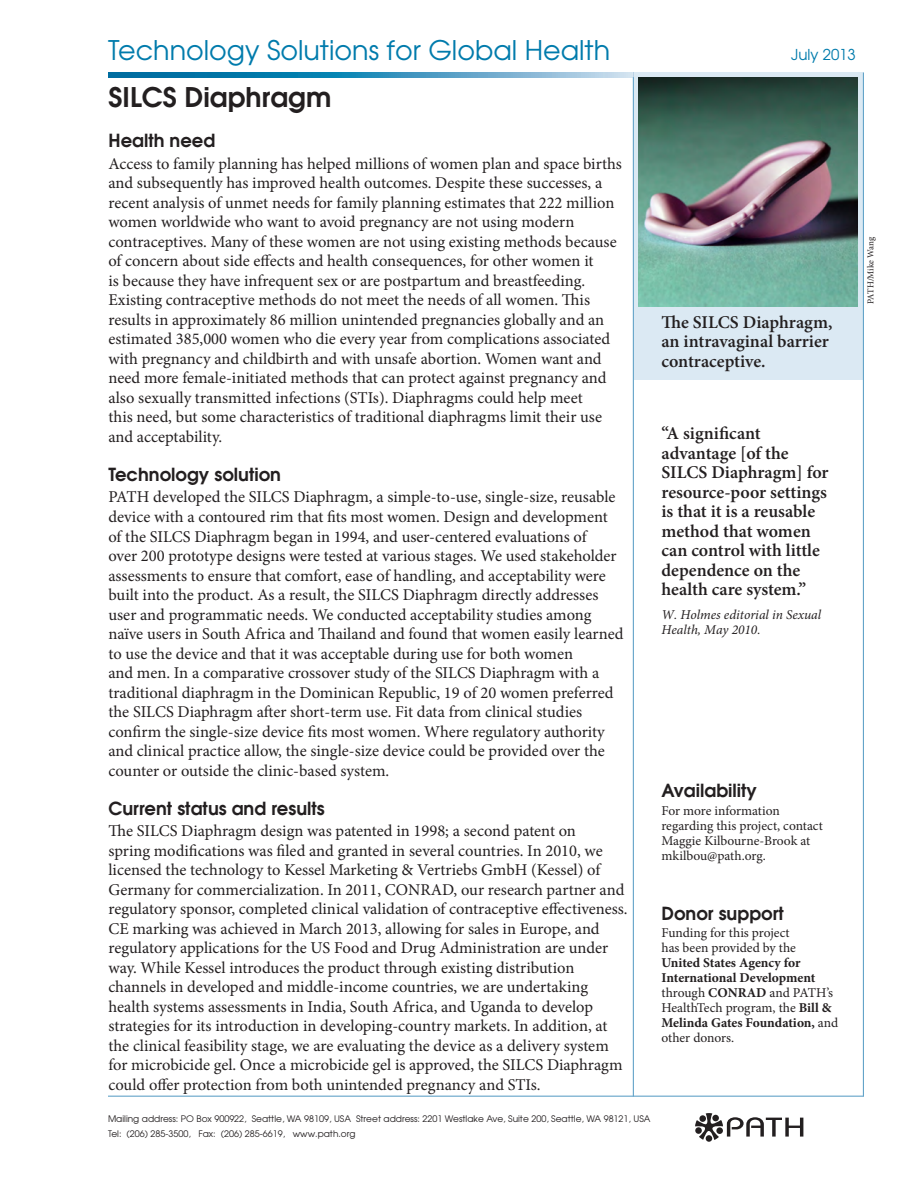
<style>
.page{position:relative;width:918px;height:1188px;background:#fff}
.page>*{position:absolute;margin:0;border:0;box-sizing:border-box;transform-origin:0 0}
.t1{font:27px "Avant Garde";color:#007bac}
.technology_title{font:600 27px "Avant Garde";color:#231f20}
.milestone_text{font:600 18px/19.5px "Minion Pro";color:#231f20}
.heading_1{font:600 18px "Avant Garde";color:#231f20}
.body_text{font:16.5px/19.5px "Minion Pro";color:#231f20}
.date{font:15px "Avant Garde";color:#007bac}
.sidebar_text{font:13.5px/15px "Minion Pro";letter-spacing:-.005em;color:#231f20}
.milestone_text-2{font:italic 13.5px/15px "Minion Pro";color:#231f20}
.address_block{font:9px "Avant Garde";color:#231f20}
.photo_credit{font:9px "Minion Pro";letter-spacing:-.01em;color:#231f20}
.s1{font-weight:700}
</style>
<div class="page">
<div style="left:634px;top:73px;width:230px;height:307px;background:#dbe9f3"></div>
<div style="left:706px;top:1135px;width:6px;height:7px;background:#231f20;border-radius:50%"></div>
<svg style="left:695px;top:1113px;width:108px;height:27px"></svg>
<svg style="left:108px;top:73px;width:526px;height:4px;background:#3e95bd"></svg>
<hr style="left:633px;top:77px;width:1px;height:1020px;background:#64a4c9">
<hr style="left:863px;top:73px;width:1px;height:1024px;background:#64a4c9">
<hr style="left:108px;top:1096px;width:756px;height:1px;background:#64a4c9">
<img style="left:638px;top:77px;width:219px;height:229px">
<p class="t1" style="left:108px;top:34px;width:504px">Technology Solutions for Global Health</p>
<p class="date" style="left:788px;top:45px;width:26px">Ma</p>
<p class="date" style="left:849px;top:45px;width:10px">0</p>
<p class="technology_title" style="left:108px;top:79px;width:225px">SILCS Diaphragm</p>
<p class="heading_1" style="left:108px;top:128px;width:108px">Health need</p>
<p class="body_text" style="left:108px;top:154px;width:515px">Access to family planning has helped millions of women plan and space births and subsequently has improved health outcomes. Despite these successes, a recent analysis of unmet needs for family planning estimates that 222 million women worldwide who want to avoid pregnancy are not using modern contraceptives. Many of these women are not using existing methods because of concern about side effects and health consequences, for other women it<br>is because they have infrequent sex or are postpartum and breastfeeding.<br>Existing contraceptive methods do not meet the needs of all women. This results in approximately 86 million unintended pregnancies globally and an estimated 385,000 women who die every year from complications associated with pregnancy and childbirth and with unsafe abortion. Women want and need more female-initiated methods that can protect against pregnancy and also sexually transmitted infections (STIs). Diaphragms could help meet<br>this need, but some characteristics of traditional diaphragms limit their use and acceptability.</p>
<p class="heading_1" style="left:108px;top:462px;width:174px">Technology solution</p>
<p class="body_text" style="left:108px;top:488px;width:517px">PATH developed the SILCS Diaphragm, a simple-to-use, single-size, reusable device with a contoured rim that fits most women. Design and development of the SILCS Diaphragm began in 1994, and user-centered evaluations of<br>over 200 prototype designs were tested at various stages. We used stakeholder assessments to ensure that comfort, ease of handling, and acceptability were built into the product. As a result, the SILCS Diaphragm directly addresses user and programmatic needs. We conducted acceptability studies among naïve users in South Africa and Thailand and found that women easily learned to use the device and that it was acceptable during use for both women<br>and men. In a comparative crossover study of the SILCS Diaphragm with a traditional diaphragm in the Dominican Republic, 19 of 20 women preferred the SILCS Diaphragm after short-term use. Fit data from clinical studies confirm the single-size device fits most women. Where regulatory authority and clinical practice allow, the single-size device could be provided over the counter or outside the clinic-based system.</p>
<p class="heading_1" style="left:108px;top:796px;width:218px">Current status and results</p>
<p class="body_text" style="left:108px;top:821px;width:521px">The SILCS Diaphragm design was patented in 1998; a second patent on<br>spring modifications was filed and granted in several countries. In 2010, we licensed the technology to Kessel Marketing &amp; Vertriebs GmbH (Kessel) of Germany for commercialization. In 2011, CONRAD, our research partner and regulatory sponsor, completed clinical validation of contraceptive effectiveness.<br>CE marking was achieved in March 2013, allowing for sales in Europe, and regulatory applications for the US Food and Drug Administration are under way. While Kessel introduces the product through existing distribution channels in developed and middle-income countries, we are undertaking health systems assessments in India, South Africa, and Uganda to develop strategies for its introduction in developing-country markets. In addition, at the clinical feasibility stage, we are evaluating the device as a delivery system for microbicide gel. Once a microbicide gel is approved, the SILCS Diaphragm could offer protection from both unintended pregnancy and STIs.</p>
<p class="date" style="left:791px;top:45px;width:66px">July 2013</p>
<p class="milestone_text" style="left:661px;top:312px;width:172px">The SILCS Diaphragm, an intravaginal barrier contraceptive.</p>
<p class="milestone_text" style="left:661px;top:424px;width:169px">“A significant advantage [of the<br>SILCS Diaphragm] for resource-poor settings is that it is a reusable method that women can control with little dependence on the health care system.”</p>
<p class="milestone_text-2" style="left:661px;top:607px;width:161px">W. Holmes editorial in Sexual<br>Health, May 2010.</p>
<p class="heading_1" style="left:661px;top:779px;width:97px">Availability</p>
<p class="sidebar_text" style="left:662px;top:803px;width:163px">For more information regarding this project, contact<br>Maggie Kilbourne-Brook at mkilbou@path.org.</p>
<p class="heading_1" style="left:662px;top:901px;width:124px">Donor support</p>
<p class="sidebar_text" style="left:662px;top:925px;width:178px">Funding for this project<br>has been provided by the<br><span class="s1">United States Agency for<br>International Development </span>through <span class="s1">CONRAD</span> and PATH’s<br>HealthTech program, the <span class="s1">Bill &amp;<br>Melinda Gates Foundation,</span> and other donors.</p>
<p class="address_block" style="left:108px;top:1113px;width:544px">Mailing address: PO Box 900922, Seattle, WA 98109, USA Street address: 2201 Westlake Ave, Suite 200, Seattle, WA 98121, USA</p>
<p class="address_block" style="left:108px;top:1128px;width:249px">Tel: (206) 285-3500, Fax: (206) 285-6619, www.path.org</p>
<p class="photo_credit" style="left:865px;top:304px;width:68px;rotate:-90deg">PATH/Mike Wang</p>
</div>
